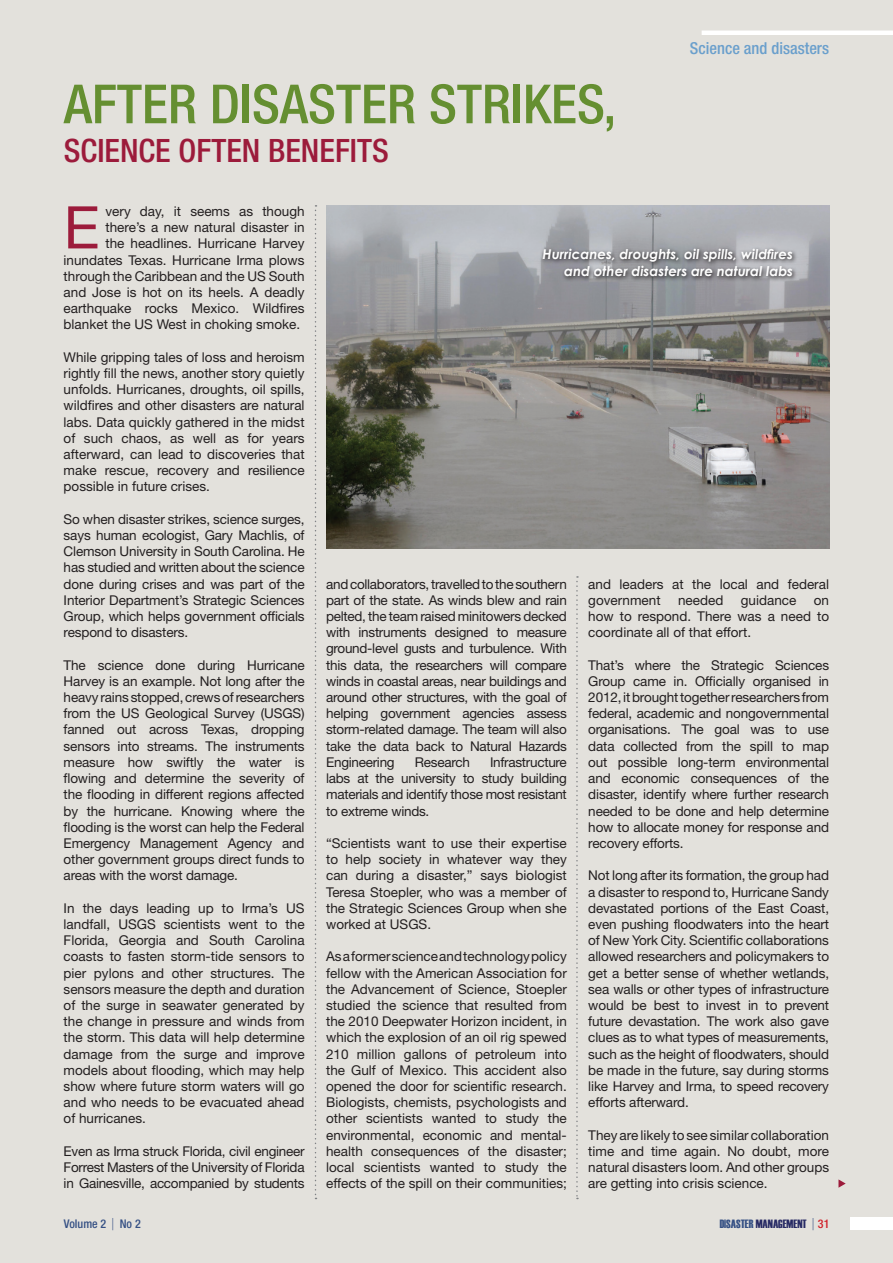
<style>
.page{position:relative;width:893px;height:1263px;background:#e3e1dc}
.page>*{position:absolute;margin:0;border:0;box-sizing:border-box;transform-origin:0 0}
.t1{font:58.95px "Helvetica Neue";color:#9c1b3b}
.t2{font:500 condensed 54px "Helvetica Neue";color:#658f31}
.t3{font:500 condensed 32.25px "Helvetica Neue";color:#9c1b3b}
.t4{font:500 condensed 16.5px "Helvetica Neue";color:#6a9fcc}
.t5{font:13.5px/16.2px "Helvetica Neue";color:#231f20;text-align:justify}
.t6{font:italic 700 13.5px/17.2px "Century Gothic";color:#fff;text-align:right}
.t7{font:13.5px "Helvetica Neue";letter-spacing:-.02em;color:#231f20}
.t8{font:12px "Haettenschweiler";color:#272a64}
.t9{font:500 condensed 12px "Helvetica Neue";color:#355084}
.s1{font-size:16.5px}
.s2{color:#355084}
.s3{font-family:"Helvetica Neue";font-weight:500;font-stretch:condensed;font-size:16.5px;color:#355084}
.s4{font-family:"Helvetica Neue";font-weight:500;font-stretch:condensed;color:#d02029}
</style>
<div class="page">
<div style="left:850px;top:1218px;width:43px;height:12px;background:#fff"></div>
<hr style="left:702px;top:31px;width:191px;height:4px;background:#fff">
<svg style="left:576px;top:576px;width:2px;height:623px"></svg>
<svg style="left:315px;top:205px;width:1px;height:994px"></svg>
<img style="left:326px;top:205px;width:503px;height:344px">
<svg style="left:838px;top:1179px;width:8px;height:9px"></svg>
<svg style="left:540px;top:246px;width:258px;height:36px;background:#88898d"></svg>
<h2 class="t2" style="left:64px;top:72px;width:172px">AFTER DISAST</h2>
<h2 class="t2" style="left:361px;top:72px;width:257px">ER STRIKES,</h2>
<h3 class="t3" style="left:64px;top:131px;width:300px">SCIENCE OFTEN BENEFITS</h3>
<p class="t4" style="left:690px;top:39px;width:141px">SCIENCE AND DISASTERS</p>
<h1 class="t1" style="left:64px;top:192px;width:37px">E</h1>
<p class="t5" style="left:106px;top:203px;width:201px">very day, it seems as though</p>
<p class="t5" style="left:106px;top:219px;width:201px">there’s a new natural disaster in</p>
<p class="t5" style="left:106px;top:235px;width:201px">the headlines. Hurricane Harvey</p>
<p class="t5" style="left:64px;top:252px;width:242px">inundates Texas. Hurricane Irma plows</p>
<p class="t5" style="left:64px;top:268px;width:242px">through the Caribbean and the US South</p>
<p class="t5" style="left:64px;top:284px;width:242px">and Jose is hot on its heels. A deadly</p>
<p class="t5" style="left:64px;top:300px;width:242px">earthquake rocks Mexico. Wildfires</p>
<p class="t5" style="left:64px;top:316px;width:238px">blanket the US West in choking smoke.</p>
<p class="t5" style="left:64px;top:349px;width:242px">While gripping tales of loss and heroism rightly fill the news, another story quietly unfolds. Hurricanes, droughts, oil spills, wildfires and other disasters are natural labs. Data quickly gathered in the midst of such chaos, as well as for years afterward, can lead to discoveries that make rescue, recovery and resilience possible in future crises.</p>
<p class="t5" style="left:64px;top:511px;width:242px">So when disaster strikes, science surges, says human ecologist, Gary Machlis, of Clemson University in South Carolina. He has studied and written about the science done during crises and was part of the Interior Department’s Strategic Sciences Group, which helps government officials respond to disasters.</p>
<p class="t5" style="left:64px;top:657px;width:242px">The science done during Hurricane Harvey is an example. Not long after the heavy rains stopped, crews of researchers from the US Geological Survey (USGS) fanned out across Texas, dropping sensors into streams. The instruments measure how swiftly the water is flowing and determine the severity of the flooding in different regions affected by the hurricane. Knowing where the flooding is the worst can help the Federal Emergency Management Agency and other government groups direct funds to areas with the worst damage.</p>
<p class="t5" style="left:64px;top:900px;width:242px">In the days leading up to Irma’s US landfall, USGS scientists went to the Florida, Georgia and South Carolina coasts to fasten storm-tide sensors to pier pylons and other structures. The sensors measure the depth and duration of the surge in seawater generated by the change in pressure and winds from the storm. This data will help determine damage from the surge and improve models about flooding, which may help show where future storm waters will go and who needs to be evacuated ahead of hurricanes.</p>
<p class="t5" style="left:64px;top:1143px;width:242px">Even as Irma struck Florida, civil engineer Forrest Masters of the University of Florida in Gainesville, accompanied by students</p>
<p class="t6" style="left:543px;top:245px;width:252px">Hurricanes, droughts, oil spills, wildfires and other disasters are natural labs</p>
<p class="t5" style="left:326px;top:576px;width:242px">and collaborators, travelled to the southern part of the state. As winds blew and rain pelted, the team raised minitowers decked with instruments designed to measure ground-level gusts and turbulence. With this data, the researchers will compare winds in coastal areas, near buildings and around other structures, with the goal of helping government agencies assess storm-related damage. The team will also take the data back to Natural Hazards Engineering</p>
<p class="t5" style="left:326px;top:754px;width:242px;text-indent:164px">Infrastructure labs at the university to study building materials and identify those most resistant to extreme winds.</p>
<p class="t5" style="left:326px;top:835px;width:242px">“Scientists want to use their expertise to help society in whatever way they can during a disaster,” says biologist Teresa Stoepler, who was a member of the Strategic Sciences Group when she worked at USGS.</p>
<p class="t5" style="left:326px;top:948px;width:242px">As a former science and technology policy fellow with the American Association for the Advancement of Science, Stoepler studied the science that resulted from the 2010 Deepwater Horizon incident, in which the explosion of an oil rig spewed 210 million gallons of petroleum into the Gulf of Mexico. This accident also opened the door for scientific research.<br>Biologists, chemists, psychologists and other scientists wanted to study the environmental, economic and mental&shy;health consequences of the disaster; local scientists wanted to study the effects of the spill on their communities;</p>
<p class="t7" style="left:415px;top:754px;width:56px">Research</p>
<p class="t5" style="left:588px;top:576px;width:242px">and leaders at the local and federal government</p>
<p class="t5" style="left:678px;top:592px;width:47px">needed</p>
<p class="t5" style="left:741px;top:592px;width:57px">guidance</p>
<p class="t5" style="left:588px;top:592px;width:242px;text-indent:225px">on how to respond. There was a need to coordinate all of that effort.</p>
<p class="t5" style="left:588px;top:657px;width:242px">That’s where the Strategic Sciences Group came in. Officially organised in 2012, it brought together researchers from federal, academic and nongovernmental organisations. The goal was to use data collected from the spill to map out possible long-term environmental and economic consequences of the disaster, identify where further research needed to be done and help determine how to allocate money for response and recovery efforts.</p>
<p class="t5" style="left:588px;top:867px;width:242px">Not long after its formation, the group had a disaster to respond to, Hurricane Sandy devastated portions of the East Coast, even pushing floodwaters into the heart of New York City. Scientific collaborations allowed researchers and policymakers to get a better sense of whether wetlands, sea walls or other types of infrastructure would be best to invest in to prevent future devastation. The work also gave clues as to what types of measurements, such as the height of floodwaters, should be made in the future, say during storms like Harvey and Irma, to speed recovery efforts afterward.</p>
<p class="t5" style="left:588px;top:1126px;width:242px">They are likely to see similar collaboration time and time again. No doubt, more natural disasters loom. And other groups are getting into crisis science.</p>
<p class="t9" style="left:64px;top:1217px;width:78px">VOLUME 2 <span class="s1">|</span> NO 2</p>
<p class="t8" style="left:720px;top:1216px;width:111px"><span class="s2">DISASTER</span> MANAGEMENT <span class="s3">|</span> <span class="s4">31</span></p>
</div>
